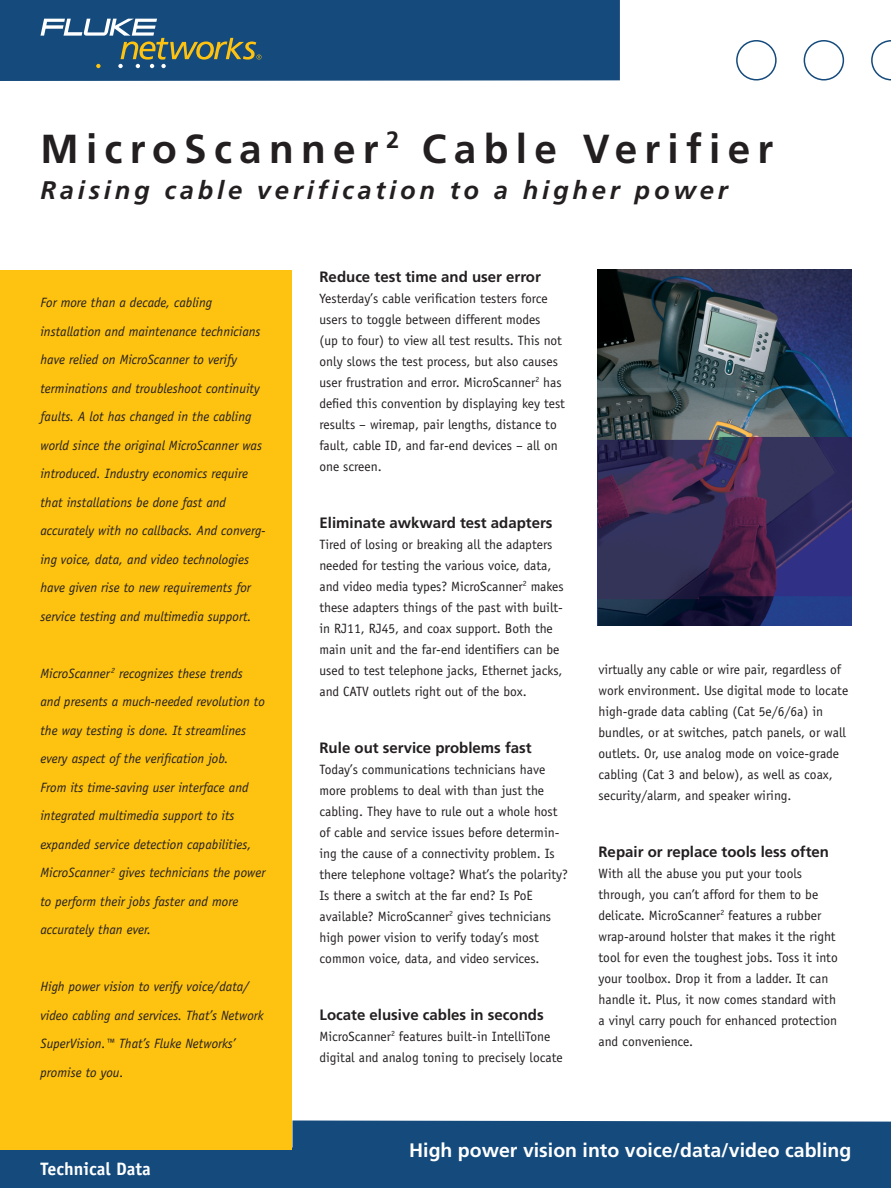
<style>
.page{position:relative;width:891px;height:1188px;background:#fff}
.page>*{position:absolute;margin:0;border:0;box-sizing:border-box;transform-origin:0 0}
.Frutiger_lrg_header{font:700 40.5px "Frutiger";letter-spacing:.18em;color:#231f20}
.Frutiger_lrg_header-2{font:italic 700 25.5px "Frutiger";letter-spacing:.15em;color:#231f20}
.Vision_statement{font:700 19.5px "Frutiger";color:#fff}
.t1{font:700 18px "Officina Sans";color:#fff}
.Frutiger_subhead{font:700 15px "Frutiger";color:#231f20}
.t2{font:13.5px/21px "Officina Sans";color:#231f20}
.Intro_copy{font:italic 13.5px/28.5px "Officina Sans";color:#231f20}
</style>
<div class="page">
<div style="left:0;top:1120px;width:891px;height:68px;background:#144a7c"></div>
<div style="left:736px;top:40px;width:41px;height:41px;border:2px solid #144a7c;border-radius:50%"></div>
<div style="left:804px;top:40px;width:40px;height:41px;border:2px solid #144a7c;border-radius:50%"></div>
<svg style="left:871px;top:40px;width:20px;height:41px"></svg>
<div style="left:0;top:270px;width:292px;height:880px;background:#fec210"></div>
<img style="left:597px;top:270px;width:255px;height:355px">
<div style="left:0;top:0;width:620px;height:81px;background:#144a7c"></div>
<svg style="left:40px;top:19px;width:222px;height:49px;background:#3d647c"></svg>
<p class="Frutiger_lrg_header" style="left:40px;top:125px;width:734px">MicroScanner <sup>2</sup> Cable Verifier</p>
<p class="Frutiger_lrg_header-2" style="left:40px;top:175px;width:689px">Raising cable verification to a higher power</p>
<p class="Intro_copy" style="left:40px;top:288px;width:227px">For more than a decade, cabling installation and maintenance technicians have relied on MicroScanner to verify terminations and troubleshoot continuity faults. A lot has changed in the cabling world since the original MicroScanner was introduced. Industry economics require that installations be done fast and accurately with no callbacks. And converg&shy;ing voice, data, and video technologies have given rise to new requirements for service testing and multimedia support.</p>
<p class="Intro_copy" style="left:40px;top:659px;width:226px">MicroScanner <sup>2</sup> recognizes these trends and presents a much-needed revolution to the way testing is done. It streamlines every aspect of the verification job.<br>From its time-saving user interface and integrated multimedia support to its expanded service detection capabilities, MicroScanner <sup>2</sup> gives technicians the power to perform their jobs faster and more accurately than ever.</p>
<p class="Intro_copy" style="left:40px;top:972px;width:225px">High power vision to verify voice/data/ video cabling and services. That’s Network SuperVision.™ That’s Fluke Networks’ promise to you.</p>
<p class="t1" style="left:40px;top:1157px;width:112px">Technical Data</p>
<p class="Frutiger_subhead" style="left:320px;top:268px;width:223px">Reduce test time and user error</p>
<p class="t2" style="left:320px;top:288px;width:247px">Yesterday’s cable verification testers force users to toggle between different modes<br>(up to four) to view all test results. This not only slows the test process, but also causes user frustration and error. MicroScanner<sup>2</sup> has defied this convention by displaying key test results – wiremap, pair lengths, distance to fault, cable ID, and far-end devices – all on one screen.</p>
<p class="Frutiger_subhead" style="left:320px;top:514px;width:235px">Eliminate awkward test adapters</p>
<p class="t2" style="left:320px;top:534px;width:246px">Tired of losing or breaking all the adapters needed for testing the various voice, data, and video media types? MicroScanner<sup>2</sup> makes these adapters things of the past with built&shy;in RJ11, RJ45, and coax support. Both the main unit and the far-end identifiers can be used to test telephone jacks, Ethernet jacks, and CATV outlets right out of the box.</p>
<p class="Frutiger_subhead" style="left:320px;top:739px;width:214px">Rule out service problems fast</p>
<p class="t2" style="left:320px;top:759px;width:250px">Today’s communications technicians have more problems to deal with than just the cabling. They have to rule out a whole host of cable and service issues before determin&shy;ing the cause of a connectivity problem. Is there telephone voltage? What’s the polarity?<br>Is there a switch at the far end? Is PoE available? MicroScanner<sup>2</sup> gives technicians high power vision to verify today’s most common voice, data, and video services.</p>
<p class="Frutiger_subhead" style="left:320px;top:1006px;width:226px">Locate elusive cables in seconds</p>
<p class="t2" style="left:320px;top:1026px;width:245px">MicroScanner<sup>2</sup> features built-in IntelliTone digital and analog toning to precisely locate</p>
<p class="t2" style="left:598px;top:659px;width:251px">virtually any cable or wire pair, regardless of work environment. Use digital mode to locate high-grade data cabling (Cat 5e/6/6a) in bundles, or at switches, patch panels, or wall outlets. Or, use analog mode on voice-grade cabling (Cat 3 and below), as well as coax, security/alarm, and speaker wiring.</p>
<p class="Frutiger_subhead" style="left:598px;top:843px;width:232px">Repair or replace tools less often</p>
<p class="t2" style="left:598px;top:863px;width:241px">With all the abuse you put your tools through, you can’t afford for them to be delicate. MicroScanner<sup>2</sup> features a rubber wrap-around holster that makes it the right tool for even the toughest jobs. Toss it into your toolbox. Drop it from a ladder. It can handle it. Plus, it now comes standard with a vinyl carry pouch for enhanced protection and convenience.</p>
<p class="Vision_statement" style="left:409px;top:1138px;width:444px">High power vision into voice/data/video cabling</p>
</div>
